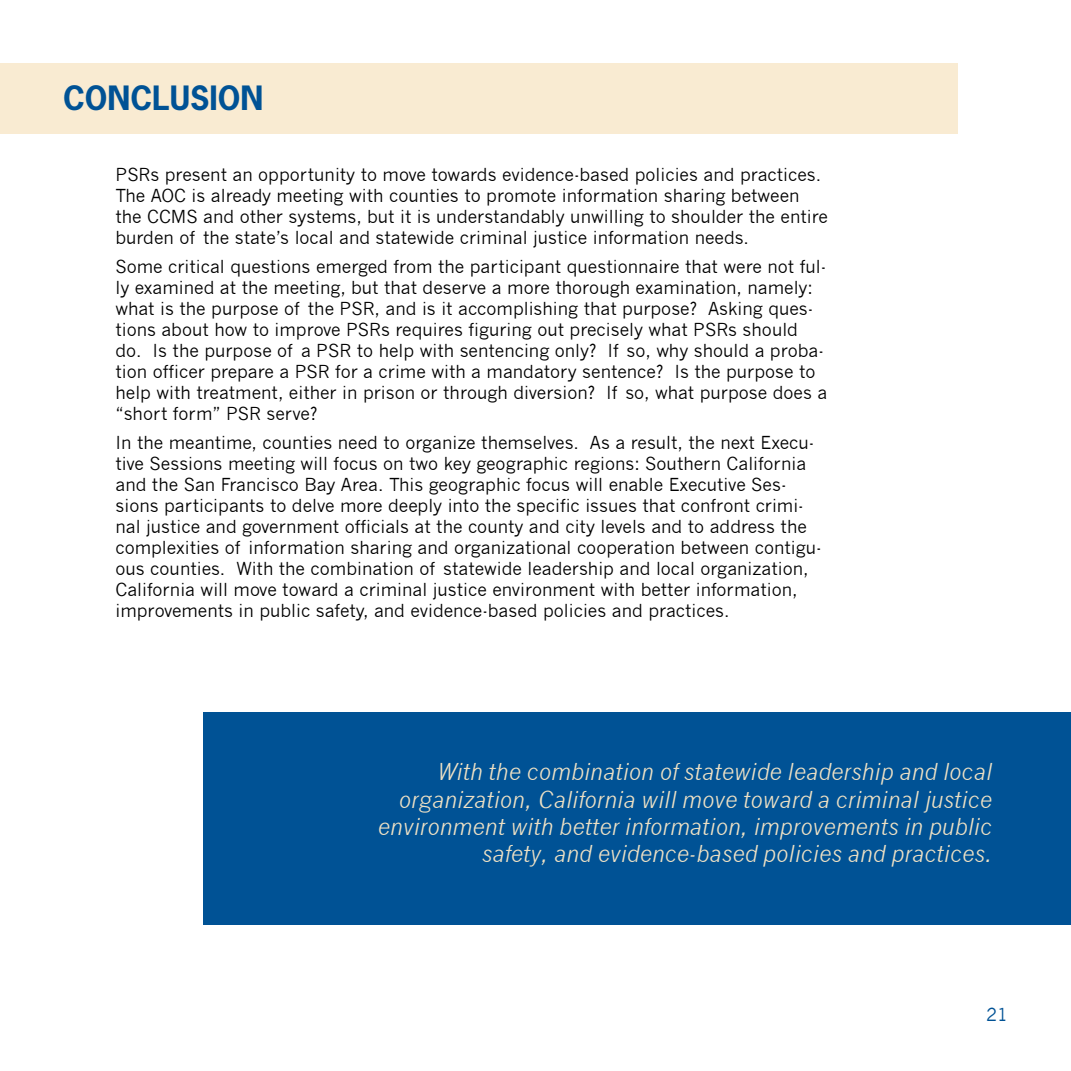
<style>
.page{position:relative;width:1071px;height:1071px;background:#fff}
.page>*{position:absolute;margin:0;border:0;box-sizing:border-box;transform-origin:0 0}
.t1{font:700 31.5px "News Gothic Std";color:#005295}
.t2{font:italic 22.75px/27.3px "News Gothic";color:#eee1c5;text-align:right}
.t3{font:17.5px/21px "News Gothic";color:#000}
.t4{font:17.5px "News Gothic";color:#005295}
</style>
<div class="page">
<div style="left:203px;top:712px;width:868px;height:213px;background:#005295"></div>
<div style="left:0;top:63px;width:957px;height:70px;background:#f9ebd2"></div>
<h1 class="t1" style="left:63px;top:77px;width:202px">CONCLUSION</h1>
<p class="t3" style="left:116px;top:164px;width:714px">PSRs present an opportunity to move towards evidence-based policies and practices.<br>The AOC is already meeting with counties to promote information sharing between the CCMS and other systems, but it is understandably unwilling to shoulder the entire burden of the state’s local and statewide criminal justice information needs.</p>
<p class="t3" style="left:116px;top:256px;width:713px">Some critical questions emerged from the participant questionnaire that were not ful&shy;ly examined at the meeting, but that deserve a more thorough examination, namely: what is the purpose of the PSR, and is it accomplishing that purpose? Asking ques&shy;tions about how to improve PSRs requires figuring out precisely what PSRs should do. Is the purpose of a PSR to help with sentencing only? If so, why should a proba&shy;tion officer prepare a PSR for a crime with a mandatory sentence? Is the purpose to help with treatment, either in prison or through diversion? If so, what purpose does a “short form” PSR serve?</p>
<p class="t3" style="left:116px;top:432px;width:708px">In the meantime, counties need to organize themselves. As a result, the next Execu&shy;tive Sessions meeting will focus on two key geographic regions: Southern California and the San Francisco Bay Area. This geographic focus will enable Executive Ses&shy;sions participants to delve more deeply into the specific issues that confront crimi&shy;nal justice and government officials at the county and city levels and to address the complexities of information sharing and organizational cooperation between contigu&shy;ous counties. With the combination of statewide leadership and local organization, California will move toward a criminal justice environment with better information, improvements in public safety, and evidence-based policies and practices.</p>
<h2 class="t2" style="left:378px;top:758px;width:616px">With the combination of statewide leadership and local organization, California will move toward a criminal justice environment with better information, improvements in public safety, and evidence-based policies and practices.</h2>
<p class="t4" style="left:986px;top:1004px;width:23px">21</p>
</div>
